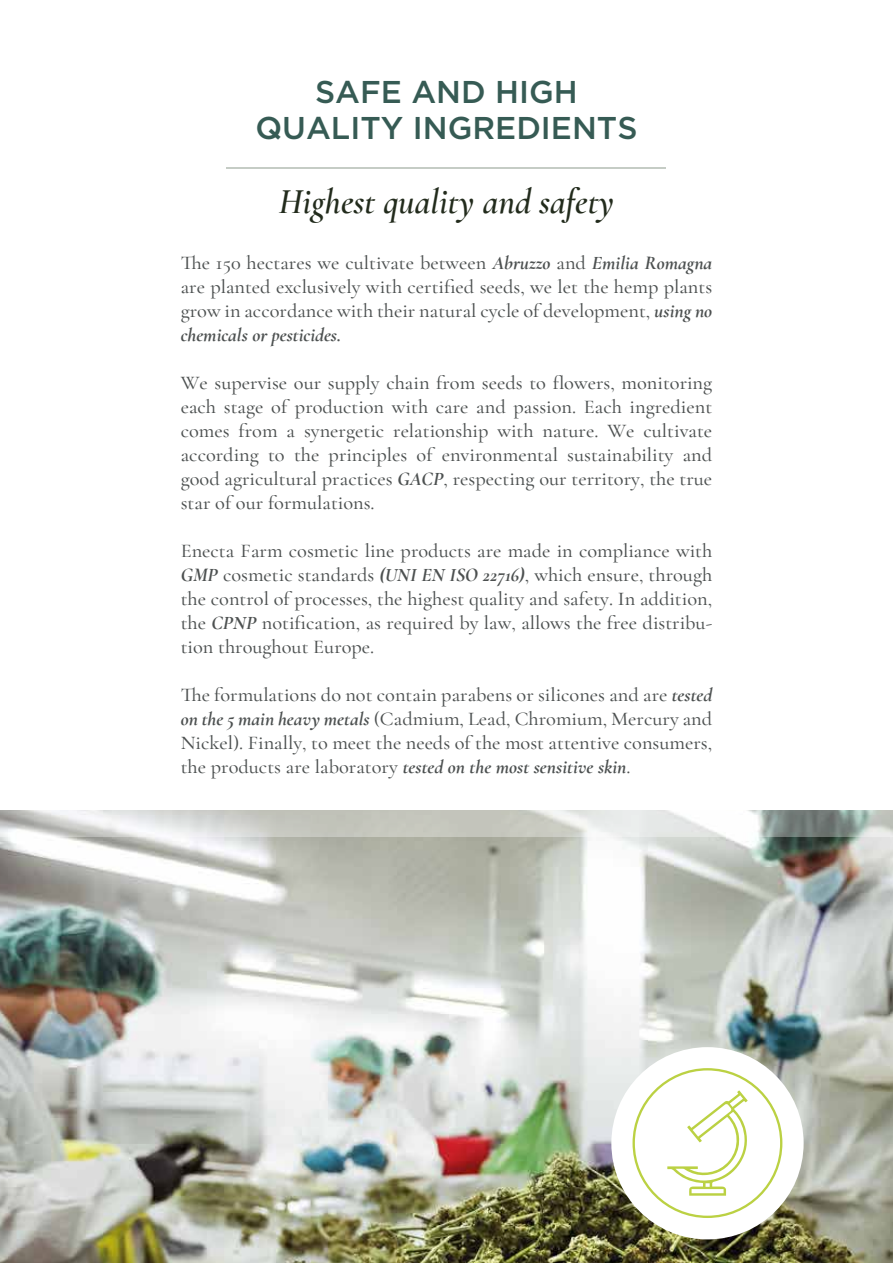
<style>
.page{position:relative;width:893px;height:1263px;background:#fff}
.page>*{position:absolute;margin:0;border:0;box-sizing:border-box;transform-origin:0 0}
.t1{font:italic 600 35.4px "Cormorant";color:#222b1c}
.t2{font:500 31.5px/36px "Gotham HTF";color:#365b54;text-align:center}
.t3{font:500 19.5px/24px "Cormorant Garamond";color:#4c5050;text-align:justify;scale:1.04 1}
.s1{font-weight:700;font-style:italic}
</style>
<div class="page">
<img style="left:0;top:836px;width:893px;height:427px">
<svg style="left:0;top:810px;width:893px;height:26px"></svg>
<div style="left:611px;top:1047px;width:193px;height:192px;background:#fff;border-radius:50%"></div>
<svg style="left:632px;top:1068px;width:150px;height:150px"></svg>
<hr style="left:227px;top:167px;width:439px;height:2px;background:#4f674f">
<h2 class="t2" style="left:255px;top:73px;width:384px">SAFE AND HIGH<br>QUALITY INGREDIENTS</h2>
<h1 class="t1" style="left:279px;top:180px;width:337px">Highest quality and safety</h1>
<p class="t3" style="left:181px;top:251px;width:513px">The 150 hectares we cultivate between <span class="s1">Abruzzo</span> and <span class="s1">Emilia Romagna </span>are planted exclusively with certified seeds, we let the hemp plants grow in accordance with their natural cycle of development, <span class="s1">using no chemicals or pesticides.</span></p>
<p class="t3" style="left:181px;top:371px;width:513px">We supervise our supply chain from seeds to flowers, monitoring each stage of production with care and passion. Each ingredient comes from a synergetic relationship with nature. We cultivate according to the principles of environmental sustainability and good agricultural practices <span class="s1">GACP</span>, respecting our territory, the true star of our formulations.</p>
<p class="t3" style="left:181px;top:539px;width:513px">Enecta Farm cosmetic line products are made in compliance with <span class="s1">GMP</span> cosmetic standards <span class="s1">(UNI EN ISO 22716)</span>, which ensure, through the control of processes, the highest quality and safety. In addition, the <span class="s1">CPNP</span> notification, as required by law, allows the free distribu&shy;tion throughout Europe.</p>
<p class="t3" style="left:181px;top:683px;width:513px">The formulations do not contain parabens or silicones and are <span class="s1">tested on the 5 main heavy metals</span> (Cadmium, Lead, Chromium, Mercury and Nickel). Finally, to meet the needs of the most attentive consumers, the products are laboratory <span class="s1">tested on the most sensitive skin</span>.</p>
</div>
